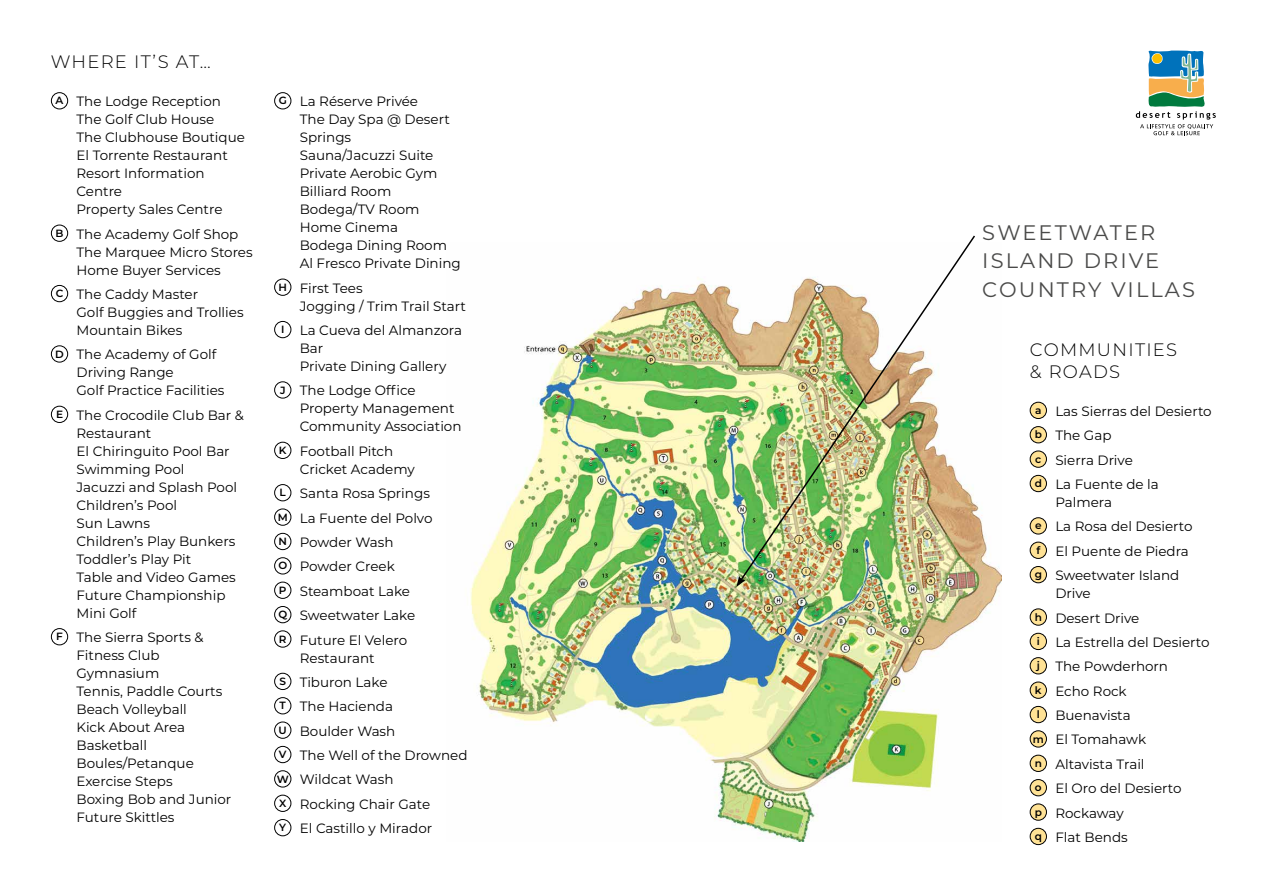
<style>
.page{position:relative;width:1263px;height:893px;background:#fff}
.page>*{position:absolute;margin:0;border:0;box-sizing:border-box;transform-origin:0 0}
.t1{font:21px/28.5px "Montserrat";letter-spacing:.1em;color:#4a4a49}
.t2{font:300 18px/21.6px "Montserrat";letter-spacing:.07em;color:#000}
.t3{font:13.5px/18px "Montserrat";color:#000}
.s1{font-weight:600;font-size:10.5px}
</style>
<div class="page">
<img style="left:470px;top:277px;width:531px;height:565px">
<div style="left:51px;top:92px;width:17px;height:17px;border:1px solid #000;border-radius:50%"></div>
<div style="left:51px;top:225px;width:17px;height:17px;border:1px solid #000;border-radius:50%"></div>
<div style="left:51px;top:285px;width:17px;height:17px;border:1px solid #000;border-radius:50%"></div>
<div style="left:51px;top:345px;width:17px;height:17px;border:1px solid #000;border-radius:50%"></div>
<div style="left:51px;top:406px;width:17px;height:17px;border:1px solid #000;border-radius:50%"></div>
<div style="left:51px;top:628px;width:17px;height:17px;border:1px solid #000;border-radius:50%"></div>
<div style="left:274px;top:92px;width:17px;height:17px;border:1px solid #000;border-radius:50%"></div>
<div style="left:274px;top:279px;width:17px;height:17px;border:1px solid #000;border-radius:50%"></div>
<div style="left:274px;top:321px;width:17px;height:17px;border:1px solid #000;border-radius:50%"></div>
<div style="left:274px;top:381px;width:17px;height:17px;border:1px solid #000;border-radius:50%"></div>
<div style="left:274px;top:442px;width:17px;height:17px;border:1px solid #000;border-radius:50%"></div>
<div style="left:274px;top:484px;width:17px;height:17px;border:1px solid #000;border-radius:50%"></div>
<div style="left:274px;top:509px;width:17px;height:17px;border:1px solid #000;border-radius:50%"></div>
<div style="left:274px;top:533px;width:17px;height:17px;border:1px solid #000;border-radius:50%"></div>
<div style="left:274px;top:557px;width:17px;height:17px;border:1px solid #000;border-radius:50%"></div>
<div style="left:274px;top:582px;width:17px;height:17px;border:1px solid #000;border-radius:50%"></div>
<div style="left:274px;top:606px;width:17px;height:17px;border:1px solid #000;border-radius:50%"></div>
<div style="left:274px;top:630px;width:17px;height:17px;border:1px solid #000;border-radius:50%"></div>
<div style="left:274px;top:673px;width:17px;height:17px;border:1px solid #000;border-radius:50%"></div>
<div style="left:274px;top:697px;width:17px;height:17px;border:1px solid #000;border-radius:50%"></div>
<div style="left:274px;top:722px;width:17px;height:17px;border:1px solid #000;border-radius:50%"></div>
<div style="left:274px;top:746px;width:17px;height:17px;border:1px solid #000;border-radius:50%"></div>
<div style="left:274px;top:770px;width:17px;height:17px;border:1px solid #000;border-radius:50%"></div>
<div style="left:274px;top:795px;width:17px;height:17px;border:1px solid #000;border-radius:50%"></div>
<div style="left:274px;top:819px;width:17px;height:17px;border:1px solid #000;border-radius:50%"></div>
<img style="left:739px;top:235px;width:237px;height:347px">
<svg style="left:736px;top:576px;width:9px;height:11px"></svg>
<svg style="left:1136px;top:50px;width:80px;height:85px"></svg>
<div style="left:1030px;top:402px;width:16px;height:16px;background:#ffe295;border-radius:50%"></div>
<div style="left:1030px;top:402px;width:17px;height:17px;border:1px solid #000;border-radius:50%"></div>
<div style="left:1030px;top:427px;width:16px;height:16px;background:#ffe295;border-radius:50%"></div>
<div style="left:1030px;top:426px;width:17px;height:17px;border:1px solid #000;border-radius:50%"></div>
<div style="left:1030px;top:451px;width:16px;height:16px;background:#ffe295;border-radius:50%"></div>
<div style="left:1030px;top:451px;width:17px;height:17px;border:1px solid #000;border-radius:50%"></div>
<div style="left:1030px;top:475px;width:16px;height:17px;background:#ffe295;border-radius:50%"></div>
<div style="left:1030px;top:475px;width:17px;height:17px;border:1px solid #000;border-radius:50%"></div>
<div style="left:1030px;top:518px;width:16px;height:16px;background:#ffe295;border-radius:50%"></div>
<div style="left:1030px;top:517px;width:17px;height:17px;border:1px solid #000;border-radius:50%"></div>
<div style="left:1030px;top:542px;width:16px;height:16px;background:#ffe295;border-radius:50%"></div>
<div style="left:1030px;top:542px;width:17px;height:17px;border:1px solid #000;border-radius:50%"></div>
<div style="left:1030px;top:566px;width:16px;height:17px;background:#ffe295;border-radius:50%"></div>
<div style="left:1030px;top:566px;width:17px;height:17px;border:1px solid #000;border-radius:50%"></div>
<div style="left:1030px;top:609px;width:16px;height:16px;background:#ffe295;border-radius:50%"></div>
<div style="left:1030px;top:608px;width:17px;height:17px;border:1px solid #000;border-radius:50%"></div>
<div style="left:1030px;top:633px;width:16px;height:17px;background:#ffe295;border-radius:50%"></div>
<div style="left:1030px;top:633px;width:17px;height:17px;border:1px solid #000;border-radius:50%"></div>
<div style="left:1030px;top:658px;width:16px;height:16px;background:#ffe295;border-radius:50%"></div>
<div style="left:1030px;top:657px;width:17px;height:17px;border:1px solid #000;border-radius:50%"></div>
<div style="left:1030px;top:682px;width:16px;height:16px;background:#ffe295;border-radius:50%"></div>
<div style="left:1030px;top:682px;width:17px;height:17px;border:1px solid #000;border-radius:50%"></div>
<div style="left:1030px;top:706px;width:16px;height:17px;background:#ffe295;border-radius:50%"></div>
<div style="left:1030px;top:706px;width:17px;height:17px;border:1px solid #000;border-radius:50%"></div>
<div style="left:1030px;top:731px;width:16px;height:16px;background:#ffe295;border-radius:50%"></div>
<div style="left:1030px;top:730px;width:17px;height:17px;border:1px solid #000;border-radius:50%"></div>
<div style="left:1030px;top:755px;width:16px;height:16px;background:#ffe295;border-radius:50%"></div>
<div style="left:1030px;top:755px;width:17px;height:17px;border:1px solid #000;border-radius:50%"></div>
<div style="left:1030px;top:779px;width:16px;height:17px;background:#ffe295;border-radius:50%"></div>
<div style="left:1030px;top:779px;width:17px;height:17px;border:1px solid #000;border-radius:50%"></div>
<div style="left:1030px;top:804px;width:16px;height:16px;background:#ffe295;border-radius:50%"></div>
<div style="left:1030px;top:804px;width:17px;height:17px;border:1px solid #000;border-radius:50%"></div>
<div style="left:1030px;top:828px;width:16px;height:17px;background:#ffe295;border-radius:50%"></div>
<div style="left:1030px;top:828px;width:17px;height:17px;border:1px solid #000;border-radius:50%"></div>
<h2 class="t2" style="left:51px;top:51px;width:162px">WHERE IT’S AT…</h2>
<p class="t3" style="left:77px;top:92px;width:170px;text-indent:-21px"><span class="s1">A</span> The Lodge Reception<br>The Golf Club House<br>The Clubhouse Boutique<br>El Torrente Restaurant<br>Resort Information<br>Centre<br>Property Sales Centre</p>
<p class="t3" style="left:77px;top:224px;width:178px;text-indent:-21px"><span class="s1">B</span> The Academy Golf Shop<br>The Marquee Micro Stores<br>Home Buyer Services</p>
<p class="t3" style="left:77px;top:285px;width:169px;text-indent:-21px"><span class="s1">C</span> The Caddy Master<br>Golf Buggies and Trollies<br>Mountain Bikes</p>
<p class="t3" style="left:77px;top:345px;width:149px;text-indent:-21px"><span class="s1">D</span> The Academy of Golf<br>Driving Range<br>Golf Practice Facilities</p>
<p class="t3" style="left:77px;top:406px;width:169px;text-indent:-21px"><span class="s1">E</span> The Crocodile Club Bar &amp;<br>Restaurant<br>El Chiringuito Pool Bar<br>Swimming Pool<br>Jacuzzi and Splash Pool<br>Children’s Pool<br>Sun Lawns<br>Children’s Play Bunkers<br>Toddler’s Play Pit<br>Table and Video Games<br>Future Championship<br>Mini Golf</p>
<p class="t3" style="left:77px;top:628px;width:156px;text-indent:-20px"><span class="s1">F</span> The Sierra Sports &amp;<br>Fitness Club<br>Gymnasium<br>Tennis, Paddle Courts<br>Beach Volleyball<br>Kick About Area<br>Basketball<br>Boules/Petanque<br>Exercise Steps<br>Boxing Bob and Junior<br>Future Skittles</p>
<p class="t3" style="left:300px;top:92px;width:163px;text-indent:-21px"><span class="s1">G</span> La Réserve Privée<br>The Day Spa @ Desert<br>Springs<br>Sauna/Jacuzzi Suite<br>Private Aerobic Gym<br>Billiard Room<br>Bodega/TV Room<br>Home Cinema<br>Bodega Dining Room<br>Al Fresco Private Dining</p>
<p class="t3" style="left:300px;top:278px;width:168px;text-indent:-21px"><span class="s1">H</span> First Tees<br>Jogging / Trim Trail Start</p>
<p class="t3" style="left:300px;top:321px;width:164px;text-indent:-19px"><span class="s1">I</span> La Cueva del Almanzora<br>Bar<br>Private Dining Gallery</p>
<p class="t3" style="left:300px;top:381px;width:163px;text-indent:-20px"><span class="s1">J</span> The Lodge Office<br>Property Management<br>Community Association</p>
<p class="t3" style="left:300px;top:442px;width:117px;text-indent:-21px"><span class="s1">K</span> Football Pitch<br>Cricket Academy</p>
<p class="t3" style="left:278px;top:481px;width:156px;line-height:24.5px"><span class="s1">L</span> Santa Rosa Springs<br><span class="s1">M</span> La Fuente del Polvo<br><span class="s1">N</span> Powder Wash<br><span class="s1">O</span> Powder Creek<br><span class="s1">P</span> Steamboat Lake<br><span class="s1">Q</span> Sweetwater Lake<br><span class="s1">R</span> Future El Velero</p>
<p class="t3" style="left:277px;top:645px;width:192px;line-height:24.5px;text-indent:23px">Restaurant<br><span class="s1">S</span> Tiburon Lake<br><span class="s1">T</span> The Hacienda<br><span class="s1">U</span> Boulder Wash<br><span class="s1">V</span> The Well of the Drowned<br><span class="s1">W</span> Wildcat Wash<br><span class="s1">X</span> Rocking Chair Gate<br><span class="s1">Y</span> El Castillo y Mirador</p>
<h1 class="t1" style="left:982px;top:217px;width:214px">SWEETWATER<br>ISLAND DRIVE<br>COUNTRY VILLAS</h1>
<h2 class="t2" style="left:1030px;top:338px;width:149px">COMMUNITIES &amp; ROADS</h2>
<p class="t3" style="left:1035px;top:398px;width:178px;line-height:24.5px"><span class="s1">a</span> Las Sierras del Desierto <span class="s1">b</span> The Gap<br><span class="s1">c</span> Sierra Drive<br><span class="s1">d</span> La Fuente de la</p>
<p class="t3" style="left:1035px;top:489px;width:159px;line-height:24.5px;text-indent:21px">Palmera<br><span class="s1">e</span> La Rosa del Desierto <span class="s1">f</span> El Puente de Piedra <span class="s1">g</span> Sweetwater Island</p>
<p class="t3" style="left:1033px;top:581px;width:178px;line-height:24.5px;text-indent:23px">Drive<br><span class="s1">h</span> Desert Drive<br><span class="s1">i</span> La Estrella del Desierto <span class="s1">j</span> The Powderhorn<br><span class="s1">k</span> Echo Rock<br><span class="s1">l</span> Buenavista<br><span class="s1">m</span> El Tomahawk<br><span class="s1">n</span> Altavista Trail<br><span class="s1">o</span> El Oro del Desierto<br><span class="s1">p</span> Rockaway<br><span class="s1">q</span> Flat Bends</p>
</div>
